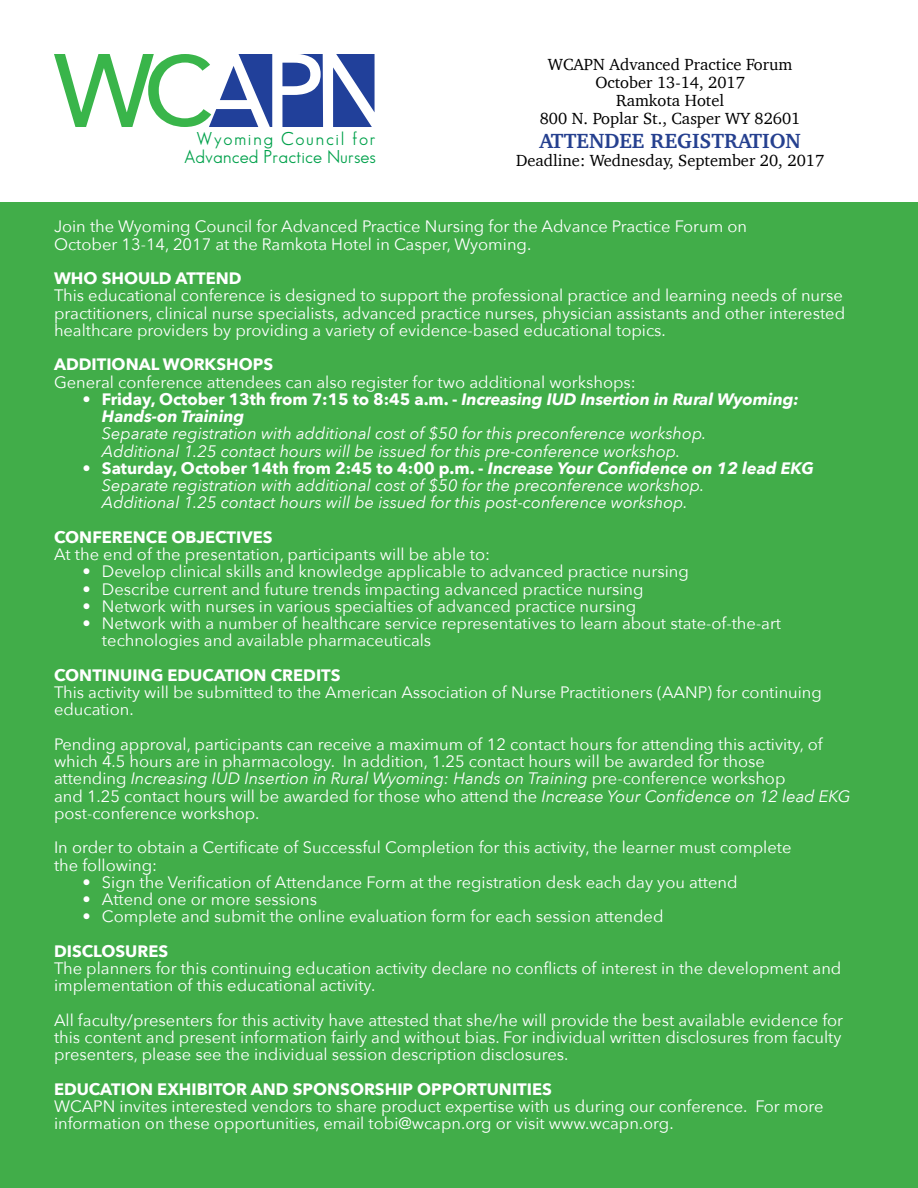
<style>
.page{position:relative;width:918px;height:1188px;background:#fff}
.page>*{position:absolute;margin:0;border:0;box-sizing:border-box;transform-origin:0 0}
.t1{font:700 21px "Charter";color:#25408f}
.t2{font:18.15px/17.9px "Sans Serif Book FLF";letter-spacing:.005em;color:#00a14b;text-align:right}
.t3{font:16.5px/17.2px "Avenir Next";color:#fff}
.t4{font:italic 16.5px/17.2px "Avenir Next";color:#fff}
.t5{font:700 16.5px "Avenir Next";color:#fff}
.t6{font:16.5px/18px "Charter";color:#000;text-align:center}
.t7{font:italic 700 16.5px/17.2px "Avenir Next";letter-spacing:-.005em;color:#fff}
.s1{font-style:normal}
.s2{font-weight:700;font-style:normal}
.s3{font-weight:700}
.s4{font-style:italic}
</style>
<div class="page">
<div style="left:0;top:202px;width:918px;height:986px;background:#41ad49"></div>
<svg style="left:282px;top:54px;width:41px;height:73px"></svg>
<svg style="left:54px;top:54px;width:218px;height:73px"></svg>
<svg style="left:333px;top:54px;width:42px;height:73px"></svg>
<p class="t2" style="left:184px;top:130px;width:193px">Wyoming Council for<br>Advanced Practice Nurses</p>
<p class="t6" style="left:540px;top:55px;width:262px">WCAPN Advanced Practice Forum<br>October 13-14, 2017<br>Ramkota Hotel<br>800 N. Poplar St., Casper WY 82601</p>
<p class="t1" style="left:540px;top:123px;width:263px">ATTENDEE REGISTRATION</p>
<p class="t6" style="left:516px;top:151px;width:310px">Deadline: Wednesday, September 20, 2017</p>
<p class="t3" style="left:54px;top:217px;width:695px">Join the Wyoming Council for Advanced Practice Nursing for the Advance Practice Forum on<br>October 13-14, 2017 at the Ramkota Hotel in Casper, Wyoming.</p>
<p class="t5" style="left:54px;top:264px;width:189px">WHO SHOULD ATTEND</p>
<p class="t3" style="left:54px;top:286px;width:793px">This educational conference is designed to support the professional practice and learning needs of nurse practitioners, clinical nurse specialists, advanced practice nurses, physician assistants and other interested healthcare providers by providing a variety of evidence-based educational topics.</p>
<p class="t5" style="left:54px;top:350px;width:221px">ADDITIONAL WORKSHOPS</p>
<p class="t3" style="left:54px;top:373px;width:583px">General conference attendees can also register for two additional workshops:</p>
<p class="t7" style="left:102px;top:390px;width:698px;text-indent:-20px"><span class="s1">• Friday, October 13th from 7:15 to 8:45 a.m. -</span> Increasing IUD Insertion in Rural Wyoming:<br>Hands-on Training</p>
<p class="t4" style="left:102px;top:424px;width:606px">Separate registration with additional cost of $50 for this preconference workshop.<br>Additional 1.25 contact hours will be issued for this pre-conference workshop.</p>
<p class="t4" style="left:102px;top:459px;width:713px;text-indent:-20px"><span class="s2">• Saturday, October 14th from 2:45 to 4:00 p.m. -</span> <span class="s3">Increase Your Confidence on 12 lead EKG<br></span>Separate registration with additional cost of $50 for the preconference workshop.<br>Additional 1.25 contact hours will be issued for this post-conference workshop.</p>
<p class="t5" style="left:54px;top:523px;width:220px">CONFERENCE OBJECTIVES</p>
<p class="t3" style="left:54px;top:545px;width:438px">At the end of the presentation, participants will be able to:</p>
<p class="t3" style="left:82px;top:562px;width:608px">• Develop clinical skills and knowledge applicable to advanced practice nursing</p>
<p class="t3" style="left:82px;top:580px;width:563px">• Describe current and future trends impacting advanced practice nursing</p>
<p class="t3" style="left:82px;top:597px;width:555px">• Network with nurses in various specialties of advanced practice nursing</p>
<p class="t3" style="left:102px;top:614px;width:681px;text-indent:-20px">• Network with a number of healthcare service representatives to learn about state-of-the-art technologies and available pharmaceuticals</p>
<p class="t5" style="left:54px;top:661px;width:288px">CONTINUING EDUCATION CREDITS</p>
<p class="t3" style="left:54px;top:683px;width:769px">This activity will be submitted to the American Association of Nurse Practitioners (AANP) for continuing education.</p>
<p class="t3" style="left:54px;top:735px;width:798px">Pending approval, participants can receive a maximum of 12 contact hours for attending this activity, of which 4.5 hours are in pharmacology. In addition, 1.25 contact hours will be awarded for those<br>attending <span class="s4">Increasing IUD Insertion in Rural Wyoming: Hands on Training</span> pre-conference workshop<br>and 1.25 contact hours will be awarded for those who attend the <span class="s4">Increase Your Confidence on 12 lead EKG </span>post-conference workshop.</p>
<p class="t3" style="left:54px;top:838px;width:739px">In order to obtain a Certificate of Successful Completion for this activity, the learner must complete the following:</p>
<p class="t3" style="left:82px;top:873px;width:657px">• Sign the Verification of Attendance Form at the registration desk each day you attend</p>
<p class="t3" style="left:82px;top:890px;width:236px">• Attend one or more sessions</p>
<p class="t3" style="left:82px;top:907px;width:583px">• Complete and submit the online evaluation form for each session attended</p>
<p class="t5" style="left:54px;top:937px;width:116px">DISCLOSURES</p>
<p class="t3" style="left:54px;top:959px;width:789px">The planners for this continuing education activity declare no conflicts of interest in the development and implementation of this educational activity.</p>
<p class="t3" style="left:54px;top:1011px;width:791px;text-align:justify">All faculty/presenters for this activity have attested that she/he will provide the best available evidence for this content and present information fairly and without bias. For individual written disclosures from faculty presenters, please see the individual session description disclosures.</p>
<p class="t5" style="left:54px;top:1075px;width:499px">EDUCATION EXHIBITOR AND SPONSORSHIP OPPORTUNITIES</p>
<p class="t3" style="left:54px;top:1097px;width:771px">WCAPN invites interested vendors to share product expertise with us during our conference. For more information on these opportunities, email tobi@wcapn.org or visit www.wcapn.org.</p>
</div>
